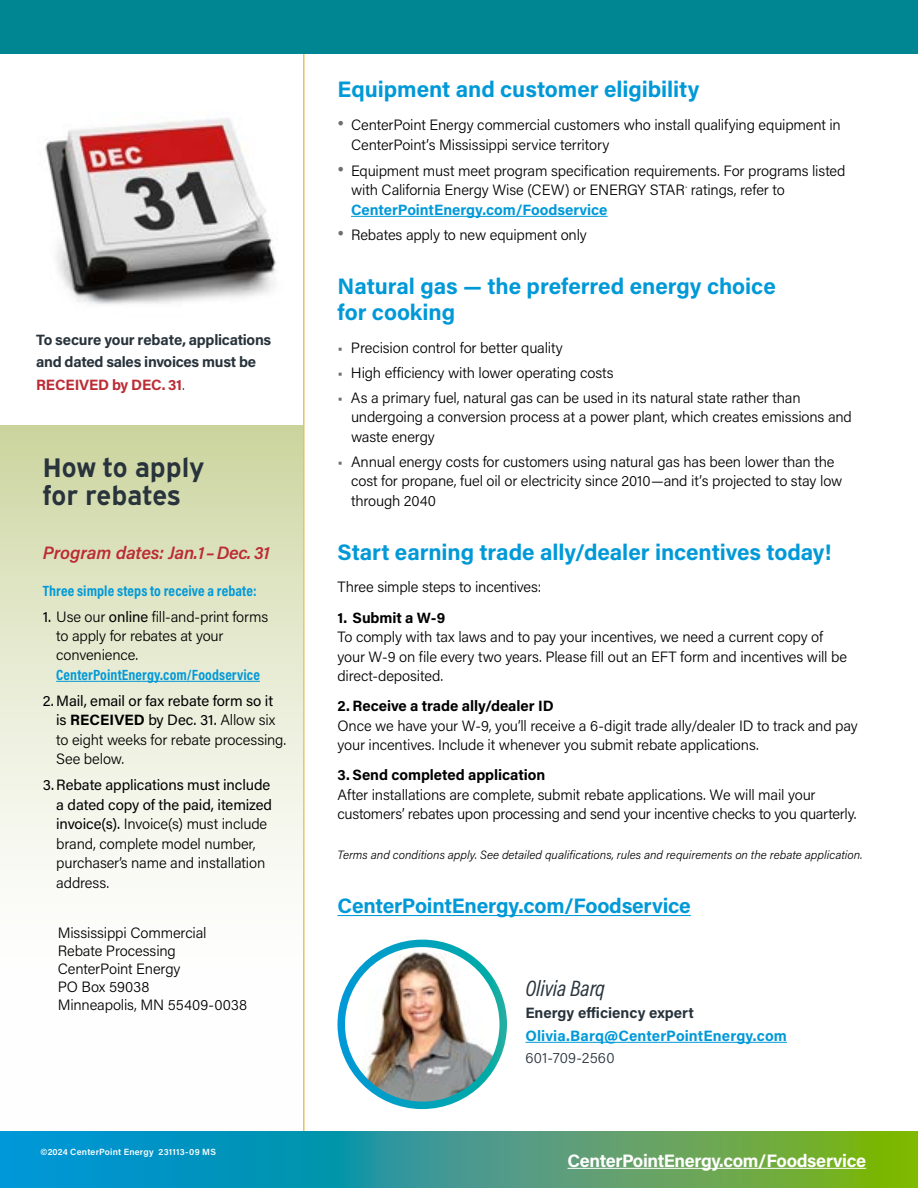
<style>
.page{position:relative;width:918px;height:1188px;background:#fff}
.page>*{position:absolute;margin:0;border:0;box-sizing:border-box;transform-origin:0 0}
.t1{font:700 26.85px/28.3px "Expressway Rg";letter-spacing:-.01em;color:#28333c}
.t2{font:700 22.35px/26.8px "Acumin Pro";letter-spacing:-.005em;color:#0099d8}
.t3{font:italic 22.35px "Acumin Pro Cond";letter-spacing:-.005em;color:#28333c}
.t4{font:700 20.85px "Acumin Pro";letter-spacing:-.01em;color:#0099d8}
.t5{font:700 18px "Acumin Pro";letter-spacing:-.02em;color:#fff}
.t6{font:italic 600 18px "Acumin Pro";letter-spacing:-.015em;color:#bb2c35}
.t7{font:300 15px/19.5px "Acumin Pro";letter-spacing:-.01em;color:#000}
.t8{font:700 15px/22.5px "Acumin Pro";letter-spacing:-.015em;color:#28333c}
.t9{font:700 15px "Acumin Pro";color:#0099d8}
.t10{font:700 15px "Acumin Pro";letter-spacing:-.005em;color:#000}
.t11{font:700 15px "Acumin Pro Cond";letter-spacing:.01em;color:#0099d8}
.t12{font:300 15px "Acumin Pro";letter-spacing:.015em;color:#28333c}
.t13{font:italic 300 12px "Acumin Pro";color:#000}
.t14{font:600 9px "Acumin Pro";letter-spacing:.02em;color:#fff}
.t15{font:300 4.95px "Acumin Pro";color:#000}
.s1{color:#bb2c35}
.s2{font-weight:300}
.s3{font-weight:400}
.s4{font-weight:700}
.s5{font-family:"Expressway Xb";font-weight:400;font-size:19.5px;color:#6d6e71}
.s6{font-weight:400;color:#6d6e71}
</style>
<div class="page">
<hr style="left:303px;top:12px;width:1px;height:1149px;background:#d6a800">
<div style="left:0;top:426px;width:303px;height:762px;background:linear-gradient(to bottom,#d2daac,#fff)"></div>
<img style="left:45px;top:118px;width:231px;height:187px">
<div style="left:0;top:0;width:918px;height:54px;background:#008593"></div>
<hr style="left:351px;top:216px;width:257px;height:1px;background:#0099d8">
<hr style="left:338px;top:915px;width:353px;height:1px;background:#0099d8">
<svg style="left:0;top:1132px;width:918px;height:56px;background:#399d86"></svg>
<img style="left:341px;top:943px;width:162px;height:162px;border-radius:81px">
<div style="left:338px;top:940px;width:169px;height:169px;border:8px solid #fff;border-radius:50%"></div>
<hr style="left:525px;top:1042px;width:262px;height:1px;background:#0099d8">
<hr style="left:56px;top:681px;width:204px;height:1px;background:#0099d8">
<hr style="left:568px;top:1168px;width:298px;height:1px;background:#fff">
<p class="t8" style="left:36px;top:328px;width:237px">To secure your rebate, applications and dated sales invoices must be<br><span class="s1">RECEIVED by DEC. 31</span><span class="s2">.</span></p>
<h1 class="t1" style="left:43px;top:450px;width:163px">How to apply for rebates</h1>
<p class="t6" style="left:43px;top:540px;width:229px">Program dates: Jan.1–Dec. 31</p>
<p class="t11" style="left:43px;top:581px;width:215px">Three simple steps to receive a rebate:</p>
<p class="t7" style="left:56px;top:606px;width:214px;text-indent:-14px"><span class="s3">1.</span> Use our <span class="s3">online</span> fill-and-print forms to apply for rebates at your convenience.</p>
<p class="t11" style="left:56px;top:665px;width:205px">CenterPointEnergy.com/Foodservice</p>
<p class="t7" style="left:56px;top:690px;width:232px;text-indent:-13px"><span class="s3">2. Mail, email or fax rebate form so it is</span> <span class="s4">RECEIVED</span> <span class="s3">by Dec. 31.</span> Allow six to eight weeks for rebate processing.<br>See below.</p>
<p class="t7" style="left:56px;top:775px;width:217px;text-indent:-13px"><span class="s3">3.Rebate applications must include a dated copy of the paid, itemized invoice(s).</span> Invoice(s) must include brand, complete model number, purchaser’s name and installation address.</p>
<p class="t7" style="left:58px;top:924px;width:191px;line-height:18px">Mississippi Commercial<br>Rebate Processing<br>CenterPoint Energy<br>PO Box 59038<br>Minneapolis, MN 55409-0038</p>
<p class="t14" style="left:40px;top:1146px;width:177px">©2024 CenterPoint Energy 231113-09 MS</p>
<h2 class="t2" style="left:338px;top:75px;width:363px">Equipment and customer eligibility</h2>
<p class="t7" style="left:351px;top:115px;width:491px;text-indent:-14px"><span class="s5">•</span> CenterPoint Energy commercial customers who install qualifying equipment in<br>CenterPoint’s Mississippi service territory</p>
<p class="t7" style="left:351px;top:160px;width:496px;text-indent:-14px"><span class="s5">•</span> Equipment must meet program specification requirements. For programs listed with California Energy Wise (CEW) or ENERGY STAR ratings, refer to</p>
<p class="t15" style="left:685px;top:185px;width:3px">®</p>
<p class="t9" style="left:351px;top:199px;width:258px">CenterPointEnergy.com/Foodservice</p>
<p class="t7" style="left:338px;top:224px;width:251px"><span class="s5">•</span> Rebates apply to new equipment only</p>
<h2 class="t2" style="left:338px;top:271px;width:440px">Natural gas — the preferred energy choice for cooking</h2>
<p class="t7" style="left:338px;top:338px;width:227px"><span class="s6">•</span> Precision control for better quality</p>
<p class="t7" style="left:338px;top:363px;width:278px"><span class="s6">•</span> High efficiency with lower operating costs</p>
<p class="t7" style="left:351px;top:387px;width:502px;text-indent:-14px"><span class="s6">•</span> As a primary fuel, natural gas can be used in its natural state rather than undergoing a conversion process at a power plant, which creates emissions and waste energy</p>
<p class="t7" style="left:351px;top:451px;width:493px;text-indent:-13px"><span class="s6">•</span> Annual energy costs for customers using natural gas has been lower than the cost for propane, fuel oil or electricity since 2010—and it’s projected to stay low through 2040</p>
<h2 class="t2" style="left:338px;top:537px;width:495px">Start earning trade ally/dealer incentives today!</h2>
<p class="t7" style="left:338px;top:577px;width:205px">Three simple steps to incentives:</p>
<p class="t10" style="left:338px;top:607px;width:109px">1. Submit a W-9</p>
<p class="t7" style="left:338px;top:627px;width:511px">To comply with tax laws and to pay your incentives, we need a current copy of your W-9 on file every two years. Please fill out an EFT form and incentives will be direct-deposited.</p>
<p class="t10" style="left:338px;top:695px;width:218px">2. Receive a trade ally/dealer ID</p>
<p class="t7" style="left:338px;top:715px;width:522px">Once we have your W-9, you’ll receive a 6-digit trade ally/dealer ID to track and pay your incentives. Include it whenever you submit rebate applications.</p>
<p class="t10" style="left:338px;top:764px;width:209px">3. Send completed application</p>
<p class="t7" style="left:338px;top:784px;width:521px">After installations are complete, submit rebate applications. We will mail your customers’ rebates upon processing and send your incentive checks to you quarterly.</p>
<p class="t13" style="left:338px;top:846px;width:527px">Terms and conditions apply. See detailed qualifications, rules and requirements on the rebate application.</p>
<h3 class="t4" style="left:338px;top:891px;width:355px">CenterPointEnergy.com/Foodservice</h3>
<h2 class="t3" style="left:525px;top:974px;width:81px">Olivia Barq</h2>
<p class="t8" style="left:525px;top:1001px;width:170px">Energy efficiency expert</p>
<p class="t9" style="left:525px;top:1025px;width:263px">Olivia.Barq@CenterPointEnergy.com</p>
<p class="t12" style="left:525px;top:1048px;width:91px">601-709-2560</p>
<p class="t5" style="left:568px;top:1148px;width:300px">CenterPointEnergy.com/Foodservice</p>
</div>
